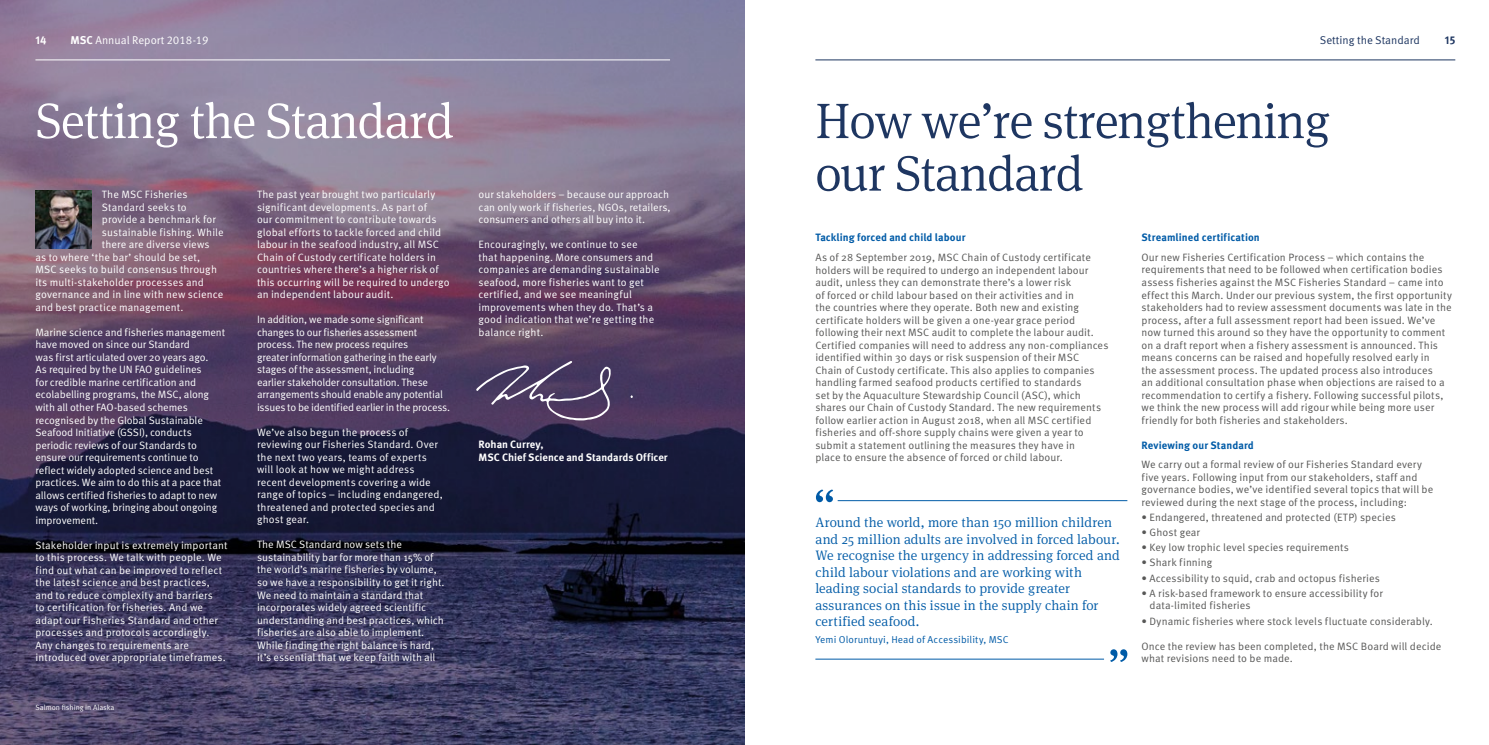
<style>
.page{position:relative;width:1489px;height:745px;background:#fff}
.page>*{position:absolute;margin:0;border:0;box-sizing:border-box;transform-origin:0 0}
.t1{font:300 50px "Meta Serif Pro";letter-spacing:-.02em;color:#1e3661}
.t2{font:300 50px "Meta Serif Pro";letter-spacing:-.02em;color:#fff}
.t3{font:300 13.75px/16.5px "Meta Serif Pro";letter-spacing:.005em;color:#005ba7}
.t4{font:11.25px "Meta Pro";color:#fff}
.t5{font:11.25px "Meta Pro";color:#1e3661}
.t6{font:700 11.25px "Meta Pro";color:#fff}
.t7{font:700 11.25px "Meta Pro";color:#1e3661}
.t8{font:10.62px/12.5px "Meta Pro";letter-spacing:.005em;color:#fff}
.t9{font:10.62px/12.5px "Meta Pro";letter-spacing:.01em;color:#575756}
.t10{font:10.62px/12.5px "Meta Pro";letter-spacing:-.02em;color:#fff}
.t11{font:700 10.62px "Meta Pro";letter-spacing:.005em;color:#005ba7}
.t12{font:700 10.62px/12.5px "Meta Pro";color:#fff}
.t13{font:10px "Meta Pro";letter-spacing:.01em;color:#005ba7}
.t14{font:7.5px "Meta Pro";letter-spacing:-.005em;color:#fff}
.s1{font-weight:700}
</style>
<div class="page">
<svg style="left:0;top:0;width:744px;height:744px;background:#564b6a"></svg>
<img style="left:36px;top:190px;width:55px;height:58px">
<svg style="left:476px;top:360px;width:156px;height:60px;background:#594a6d"></svg>
<svg style="left:1110px;top:649px;width:17px;height:12px"></svg>
<hr style="left:815px;top:658px;width:288px;height:1px;background:#005ba7">
<hr style="left:837px;top:500px;width:290px;height:1px;background:#005ba7">
<svg style="left:815px;top:489px;width:18px;height:13px"></svg>
<hr style="left:815px;top:60px;width:640px;height:1px;background:#1e3661">
<hr style="left:35px;top:60px;width:635px;height:1px;background:#fff">
<p class="t6" style="left:35px;top:33px;width:13px">14</p>
<p class="t4" style="left:71px;top:33px;width:139px"><span class="s1">MSC</span> Annual Report 2018-19</p>
<p class="t5" style="left:1319px;top:33px;width:101px">Setting the Standard</p>
<p class="t7" style="left:1444px;top:33px;width:12px">15</p>
<h1 class="t2" style="left:35px;top:85px;width:420px">Setting the Standard</h1>
<p class="t8" style="left:102px;top:188px;width:87px">The MSC Fisheries</p>
<p class="t8" style="left:102px;top:201px;width:86px">Standard seeks to</p>
<p class="t8" style="left:102px;top:213px;width:115px">provide a benchmark for</p>
<p class="t8" style="left:102px;top:226px;width:123px">sustainable fishing. While</p>
<p class="t8" style="left:102px;top:238px;width:109px">there are diverse views</p>
<p class="t8" style="left:35px;top:251px;width:166px">as to where ‘the bar’ should be set,</p>
<p class="t8" style="left:35px;top:263px;width:183px">MSC seeks to build consensus through</p>
<p class="t8" style="left:35px;top:276px;width:170px">its multi-stakeholder processes and</p>
<p class="t8" style="left:35px;top:288px;width:189px">governance and in line with new science</p>
<p class="t8" style="left:35px;top:301px;width:149px">and best practice management.</p>
<p class="t8" style="left:35px;top:326px;width:191px">Marine science and fisheries management have moved on since our Standard<br>was first articulated over 20 years ago.<br>As required by the UN FAO guidelines<br>for credible marine certification and ecolabelling programs, the MSC, along with all other FAO-based schemes recognised by the Global Sustainable Seafood Initiative (GSSI), conducts periodic reviews of our Standards to ensure our requirements continue to reflect widely adopted science and best practices. We aim to do this at a pace that allows certified fisheries to adapt to new ways of working, bringing about ongoing improvement.</p>
<p class="t8" style="left:35px;top:538px;width:194px">Stakeholder input is extremely important to this process. We talk with people. We find out what can be improved to reflect the latest science and best practices, and to reduce complexity and barriers<br>to certification for fisheries. And we adapt our Fisheries Standard and other processes and protocols accordingly.<br>Any changes to requirements are introduced over appropriate timeframes.</p>
<p class="t14" style="left:35px;top:702px;width:81px">Salmon fishing in Alaska</p>
<p class="t8" style="left:257px;top:188px;width:194px">The past year brought two particularly significant developments. As part of<br>our commitment to contribute towards global efforts to tackle forced and child labour in the seafood industry, all MSC Chain of Custody certificate holders in countries where there’s a higher risk of this occurring will be required to undergo an independent labour audit.</p>
<p class="t10" style="left:257px;top:313px;width:195px">In addition, we made some significant changes to our fisheries assessment process. The new process requires<br>greater information gathering in the early stages of the assessment, including<br>earlier stakeholder consultation. These arrangements should enable any potential issues to be identified earlier in the process.</p>
<p class="t8" style="left:257px;top:426px;width:187px">We’ve also begun the process of reviewing our Fisheries Standard. Over the next two years, teams of experts will look at how we might address recent developments covering a wide range of topics – including endangered, threatened and protected species and ghost gear.</p>
<p class="t8" style="left:257px;top:538px;width:189px">The MSC Standard now sets the sustainability bar for more than 15% of the world’s marine fisheries by volume, so we have a responsibility to get it right.<br>We need to maintain a standard that incorporates widely agreed scientific understanding and best practices, which fisheries are also able to implement.<br>While finding the right balance is hard, it’s essential that we keep faith with all</p>
<p class="t8" style="left:478px;top:188px;width:194px">our stakeholders – because our approach can only work if fisheries, NGOs, retailers, consumers and others all buy into it.</p>
<p class="t8" style="left:478px;top:238px;width:182px">Encouragingly, we continue to see<br>that happening. More consumers and companies are demanding sustainable seafood, more fisheries want to get certified, and we see meaningful improvements when they do. That’s a good indication that we’re getting the balance right.</p>
<p class="t12" style="left:478px;top:438px;width:191px">Rohan Currey,<br>MSC Chief Science and Standards Officer</p>
<h1 class="t1" style="left:815px;top:85px;width:516px">How we’re strengthening</h1>
<h1 class="t1" style="left:815px;top:137px;width:270px">our Standard</h1>
<p class="t11" style="left:815px;top:231px;width:152px">Tackling forced and child labour</p>
<p class="t9" style="left:815px;top:251px;width:294px">As of 28 September 2019, MSC Chain of Custody certificate holders will be required to undergo an independent labour audit, unless they can demonstrate there’s a lower risk<br>of forced or child labour based on their activities and in<br>the countries where they operate. Both new and existing certificate holders will be given a one-year grace period following their next MSC audit to complete the labour audit.<br>Certified companies will need to address any non-compliances identified within 30 days or risk suspension of their MSC Chain of Custody certificate. This also applies to companies handling farmed seafood products certified to standards<br>set by the Aquaculture Stewardship Council (ASC), which shares our Chain of Custody Standard. The new requirements follow earlier action in August 2018, when all MSC certified fisheries and off-shore supply chains were given a year to submit a statement outlining the measures they have in<br>place to ensure the absence of forced or child labour.</p>
<p class="t3" style="left:815px;top:513px;width:306px">Around the world, more than 150 million children and 25 million adults are involved in forced labour.<br>We recognise the urgency in addressing forced and child labour violations and are working with leading social standards to provide greater assurances on this issue in the supply chain for certified seafood.</p>
<p class="t13" style="left:815px;top:633px;width:195px">Yemi Oloruntuyi, Head of Accessibility, MSC</p>
<p class="t11" style="left:1141px;top:231px;width:120px">Streamlined certification</p>
<p class="t9" style="left:1141px;top:251px;width:312px">Our new Fisheries Certification Process – which contains the requirements that need to be followed when certification bodies assess fisheries against the MSC Fisheries Standard – came into effect this March. Under our previous system, the first opportunity stakeholders had to review assessment documents was late in the process, after a full assessment report had been issued. We’ve now turned this around so they have the opportunity to comment on a draft report when a fishery assessment is announced. This means concerns can be raised and hopefully resolved early in<br>the assessment process. The updated process also introduces<br>an additional consultation phase when objections are raised to a recommendation to certify a fishery. Following successful pilots, we think the new process will add rigour while being more user friendly for both fisheries and stakeholders.</p>
<p class="t11" style="left:1141px;top:438px;width:114px">Reviewing our Standard</p>
<p class="t9" style="left:1141px;top:458px;width:293px">We carry out a formal review of our Fisheries Standard every five years. Following input from our stakeholders, staff and governance bodies, we’ve identified several topics that will be reviewed during the next stage of the process, including:</p>
<p class="t9" style="left:1141px;top:511px;width:256px">• Endangered, threatened and protected (ETP) species</p>
<p class="t9" style="left:1141px;top:526px;width:60px">• Ghost gear</p>
<p class="t9" style="left:1141px;top:541px;width:209px">• Key low trophic level species requirements</p>
<p class="t9" style="left:1141px;top:556px;width:72px">• Shark finning</p>
<p class="t9" style="left:1141px;top:571px;width:240px">• Accessibility to squid, crab and octopus fisheries</p>
<p class="t9" style="left:1149px;top:587px;width:235px;text-indent:-8px">• A risk-based framework to ensure accessibility for data-limited fisheries</p>
<p class="t9" style="left:1141px;top:614px;width:293px">• Dynamic fisheries where stock levels fluctuate considerably.</p>
<p class="t9" style="left:1141px;top:639px;width:301px">Once the review has been completed, the MSC Board will decide what revisions need to be made.</p>
</div>
